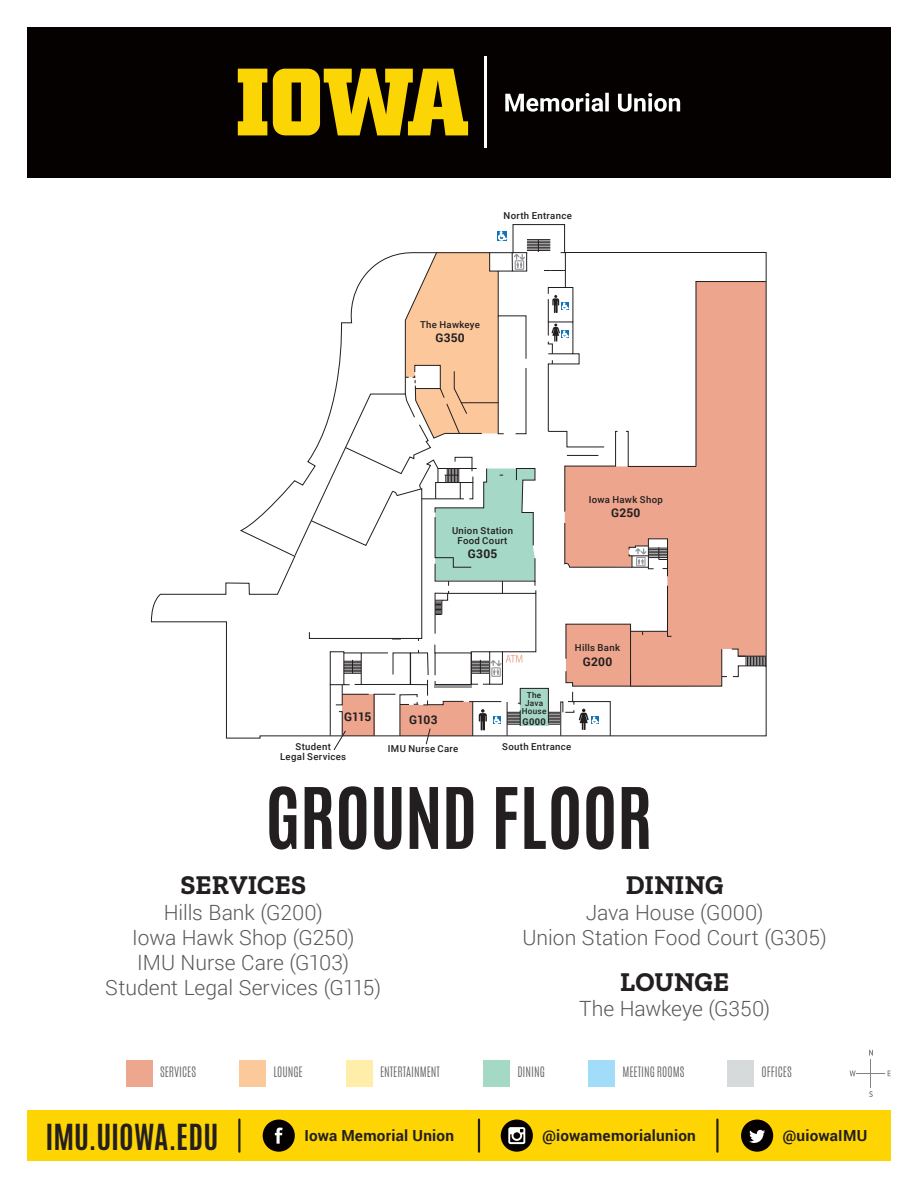
<style>
.page{position:relative;width:918px;height:1188px;background:#fff}
.page>*{position:absolute;margin:0;border:0;box-sizing:border-box;transform-origin:0 0}
.t1{font:700 72px "Antonio";letter-spacing:-.005em;color:#231f20}
.t2{font:700 30px "Antonio";color:#231f20}
.t3{font:700 27px "Zilla Slab";letter-spacing:.005em;color:#231f20}
.t4{font:300 21px "Roboto";color:#58585a}
.t5{font:700 15.3px "Roboto";letter-spacing:.015em;color:#231f20}
.t6{font:300 12px "Antonio";color:#636366}
.t7{font:700 12px "Roboto";letter-spacing:.015em;color:#231f20}
.t8{font:500 9.6px/9.6px "Roboto";letter-spacing:.03em;color:#231f20;text-align:center}
.t9{font:700 9.3px "Roboto";color:#231f20}
.t10{font:500 8.25px/8.1px "Roboto";letter-spacing:.035em;color:#231f20;text-align:center}
</style>
<div class="page">
<div style="left:27px;top:27px;width:864px;height:150px;background:#060101"></div>
<div style="left:27px;top:1110px;width:864px;height:51px;background:#fed503"></div>
<div style="left:263px;top:1120px;width:32px;height:32px;background:#060101;border-radius:50%"></div>
<svg style="left:275px;top:1128px;width:8px;height:16px"></svg>
<div style="left:741px;top:1120px;width:32px;height:32px;background:#060101;border-radius:50%"></div>
<svg style="left:749px;top:1130px;width:16px;height:13px"></svg>
<div style="left:501px;top:1120px;width:32px;height:32px;background:#060101;border-radius:50%"></div>
<svg style="left:508px;top:1127px;width:17px;height:17px"></svg>
<hr style="left:238px;top:1120px;width:2px;height:32px;background:#231f20">
<hr style="left:478px;top:1120px;width:2px;height:32px;background:#231f20">
<hr style="left:716px;top:1120px;width:3px;height:32px;background:#231f20">
<svg style="left:850px;top:1050px;width:41px;height:47px"></svg>
<svg style="left:238px;top:69px;width:230px;height:66px"></svg>
<svg style="left:505px;top:93px;width:175px;height:19px"></svg>
<hr style="left:484px;top:56px;width:3px;height:92px;background:#fff">
<div style="left:126px;top:1060px;width:26px;height:26px;background:#eea78f"></div>
<div style="left:240px;top:1060px;width:26px;height:26px;background:#fcc99b"></div>
<div style="left:346px;top:1060px;width:26px;height:26px;background:#ffedaa"></div>
<div style="left:484px;top:1060px;width:26px;height:26px;background:#a4d9c5"></div>
<div style="left:589px;top:1060px;width:26px;height:26px;background:#a1ddf8"></div>
<div style="left:728px;top:1060px;width:26px;height:26px;background:#d7dadb"></div>
<svg style="left:150px;top:224px;width:416px;height:515px"></svg>
<svg style="left:308px;top:230px;width:459px;height:521px"></svg>
<hr style="left:434px;top:685px;width:38px;height:2px;background:#939598">
<p class="t8" style="left:504px;top:210px;width:70px">North Entrance</p>
<p class="t8" style="left:420px;top:319px;width:61px">The Hawkeye</p>
<p class="t7" style="left:435px;top:329px;width:31px">G350</p>
<p class="t8" style="left:452px;top:526px;width:63px">Union Station<br>Food Court</p>
<p class="t7" style="left:468px;top:545px;width:31px">G305</p>
<p class="t8" style="left:589px;top:494px;width:76px">Iowa Hawk Shop</p>
<p class="t7" style="left:611px;top:504px;width:31px">G250</p>
<p class="t7" style="left:344px;top:708px;width:29px">G115</p>
<p class="t7" style="left:409px;top:711px;width:30px">G103</p>
<p class="t10" style="left:522px;top:691px;width:26px">The<br>Java<br>House</p>
<p class="t9" style="left:522px;top:715px;width:25px">G000</p>
<p class="t8" style="left:575px;top:643px;width:47px">Hills Bank</p>
<p class="t7" style="left:583px;top:653px;width:31px">G200</p>
<p class="t8" style="left:295px;top:741px;width:37px">Student</p>
<p class="t8" style="left:502px;top:741px;width:71px">South Entrance</p>
<p class="t8" style="left:280px;top:751px;width:68px">Legal Services</p>
<p class="t8" style="left:388px;top:744px;width:72px">IMU Nurse Care</p>
<p class="t1" style="left:265px;top:764px;width:389px">GROUND FLOOR</p>
<p class="t3" style="left:181px;top:870px;width:127px">SERVICES</p>
<p class="t4" style="left:164px;top:898px;width:160px">Hills Bank (G200)</p>
<p class="t4" style="left:132px;top:923px;width:224px">Iowa Hawk Shop (G250)</p>
<p class="t4" style="left:137px;top:948px;width:213px">IMU Nurse Care (G103)</p>
<p class="t4" style="left:105px;top:973px;width:277px">Student Legal Services (G115)</p>
<p class="t3" style="left:626px;top:870px;width:99px">DINING</p>
<p class="t4" style="left:586px;top:898px;width:179px">Java House (G000)</p>
<p class="t4" style="left:522px;top:923px;width:306px">Union Station Food Court (G305)</p>
<p class="t3" style="left:620px;top:966px;width:110px">LOUNGE</p>
<p class="t4" style="left:579px;top:994px;width:193px">The Hawkeye (G350)</p>
<p class="t6" style="left:160px;top:1064px;width:38px">SERVICES</p>
<p class="t6" style="left:273px;top:1064px;width:31px">LOUNGE</p>
<p class="t6" style="left:380px;top:1064px;width:61px">ENTERTAINMENT</p>
<p class="t6" style="left:517px;top:1064px;width:29px">DINING</p>
<p class="t6" style="left:622px;top:1064px;width:63px">MEETING ROOMS</p>
<p class="t6" style="left:762px;top:1064px;width:32px">OFFICES</p>
<p class="t2" style="left:45px;top:1114px;width:174px">IMU.UIOWA.EDU</p>
<p class="t5" style="left:304px;top:1125px;width:151px">Iowa Memorial Union</p>
<p class="t5" style="left:542px;top:1125px;width:155px">@iowamemorialunion</p>
<p class="t5" style="left:783px;top:1125px;width:86px">@uiowaIMU</p>
</div>
